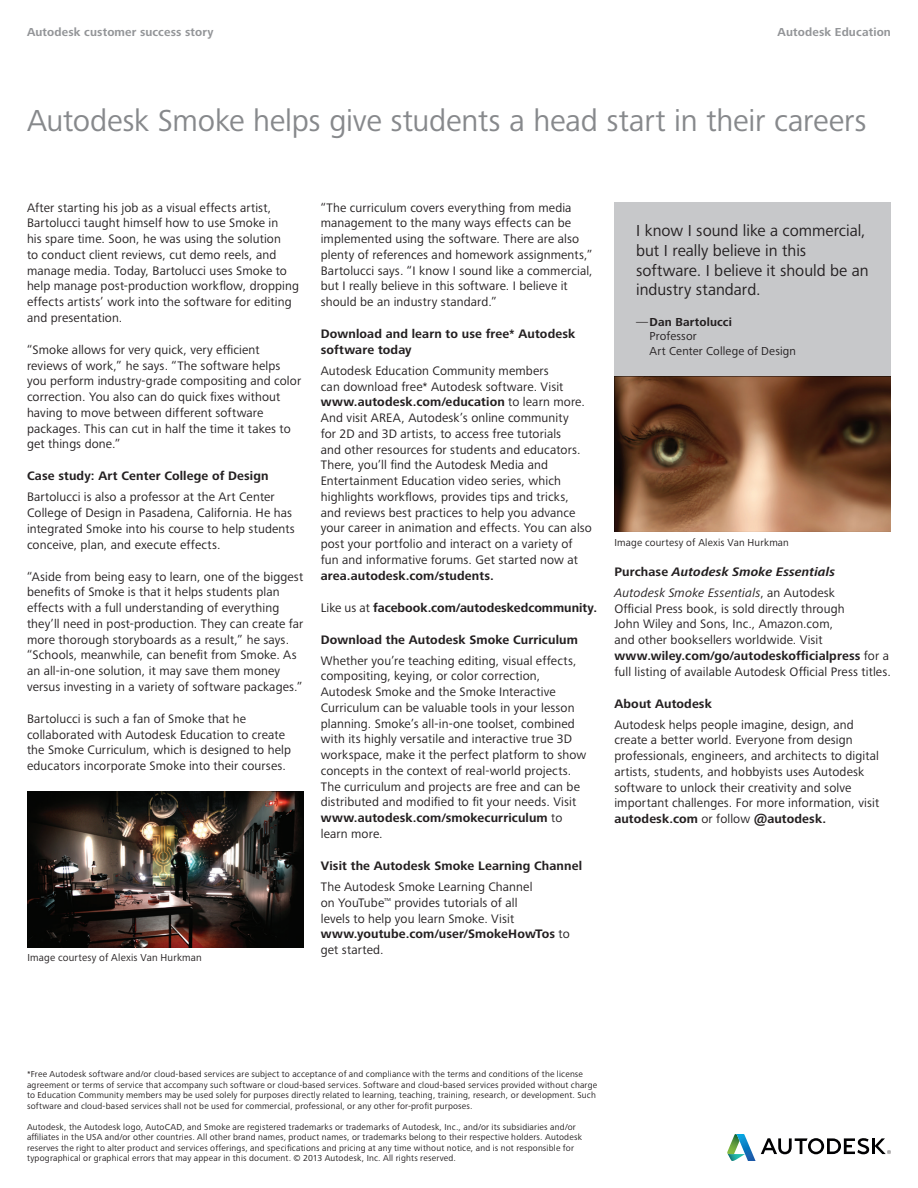
<style>
.page{position:relative;width:918px;height:1188px;background:#fff}
.page>*{position:absolute;margin:0;border:0;box-sizing:border-box;transform-origin:0 0}
.t1{font:31.5px "Frutiger Next LTW1 G";letter-spacing:-.005em;color:#87898c}
.t2{font:16.5px/19.8px "Frutiger Next LTW1 G";color:#231f20}
.t3{font:12.75px/15.8px "Frutiger Next LTW1 G";letter-spacing:.01em;color:#231f20}
.t4{font:700 12.75px/15.8px "Frutiger Next LTW1 G";letter-spacing:.01em;color:#231f20}
.t5{font:italic 700 12.75px/21.1px "Frutiger Next LTW1 G";letter-spacing:.01em;color:#231f20}
.t6{font:12px/14.4px "Frutiger Next LTW1 G";letter-spacing:.015em;color:#231f20}
.t7{font:700 12px "Frutiger Next LTW1 G";letter-spacing:.01em;color:#939598}
.t8{font:10.5px "Frutiger Next LTW1 G";letter-spacing:.015em;color:#231f20}
.t9{font:9px/10.5px "Frutiger Next LTW1 G";letter-spacing:.02em;color:#231f20}
.s1{font-weight:700}
.s2{font-weight:400}
.s3{font-style:normal}
.s4{font-weight:400;font-style:normal}
</style>
<div class="page">
<img style="left:27px;top:792px;width:276px;height:155px">
<div style="left:615px;top:202px;width:276px;height:174px;background:#c7c8ca"></div>
<hr style="left:872px;top:1138px;width:3px;height:16px;background:#000002">
<svg style="left:727px;top:1134px;width:142px;height:27px"></svg>
<svg style="left:875px;top:1138px;width:16px;height:16px"></svg>
<img style="left:614px;top:376px;width:277px;height:156px">
<p class="t7" style="left:27px;top:25px;width:188px">Autodesk customer success story</p>
<p class="t7" style="left:778px;top:25px;width:115px">Autodesk Education</p>
<h1 class="t1" style="left:27px;top:102px;width:841px">Autodesk Smoke helps give students a head start in their careers</h1>
<p class="t3" style="left:27px;top:200px;width:274px">After starting his job as a visual effects artist, Bartolucci taught himself how to use Smoke in<br>his spare time. Soon, he was using the solution<br>to conduct client reviews, cut demo reels, and manage media. Today, Bartolucci uses Smoke to help manage post-production workflow, dropping effects artists’ work into the software for editing and presentation.</p>
<p class="t3" style="left:27px;top:342px;width:276px">“Smoke allows for very quick, very efficient reviews of work,” he says. “The software helps you perform industry-grade compositing and color correction. You also can do quick fixes without having to move between different software packages. This can cut in half the time it takes to get things done.”</p>
<p class="t4" style="left:27px;top:469px;width:243px">Case study: Art Center College of Design</p>
<p class="t3" style="left:27px;top:490px;width:269px">Bartolucci is also a professor at the Art Center College of Design in Pasadena, California. He has integrated Smoke into his course to help students conceive, plan, and execute effects.</p>
<p class="t3" style="left:27px;top:569px;width:278px">“Aside from being easy to learn, one of the biggest benefits of Smoke is that it helps students plan effects with a full understanding of everything they’ll need in post-production. They can create far more thorough storyboards as a result,” he says. “Schools, meanwhile, can benefit from Smoke. As an all-in-one solution, it may save them money versus investing in a variety of software packages.”</p>
<p class="t3" style="left:27px;top:711px;width:265px">Bartolucci is such a fan of Smoke that he collaborated with Autodesk Education to create the Smoke Curriculum, which is designed to help educators incorporate Smoke into their courses.</p>
<p class="t8" style="left:27px;top:952px;width:176px">Image courtesy of Alexis Van Hurkman</p>
<p class="t3" style="left:321px;top:200px;width:274px">“The curriculum covers everything from media management to the many ways effects can be implemented using the software. There are also plenty of references and homework assignments,” Bartolucci says. “I know I sound like a commercial, but I really believe in this software. I believe it should be an industry standard.”</p>
<p class="t4" style="left:321px;top:326px;width:256px">Download and learn to use free* Autodesk software today</p>
<p class="t3" style="left:321px;top:363px;width:273px">Autodesk Education Community members<br>can download free* Autodesk software. Visit <span class="s1">www.autodesk.com/education</span> to learn more.<br>And visit AREA, Autodesk’s online community<br>for 2D and 3D artists, to access free tutorials<br>and other resources for students and educators.<br>There, you’ll find the Autodesk Media and Entertainment Education video series, which highlights workflows, provides tips and tricks, and reviews best practices to help you advance your career in animation and effects. You can also post your portfolio and interact on a variety of fun and informative forums. Get started now at</p>
<p class="t4" style="left:321px;top:568px;width:175px">area.autodesk.com/students.</p>
<p class="t4" style="left:321px;top:600px;width:278px"><span class="s2">Like us at</span> facebook.com/autodeskedcommunity.</p>
<p class="t4" style="left:321px;top:632px;width:259px">Download the Autodesk Smoke Curriculum</p>
<p class="t3" style="left:321px;top:653px;width:267px">Whether you’re teaching editing, visual effects, compositing, keying, or color correction, Autodesk Smoke and the Smoke Interactive Curriculum can be valuable tools in your lesson planning. Smoke’s all-in-one toolset, combined with its highly versatile and interactive true 3D workspace, make it the perfect platform to show concepts in the context of real-world projects.<br>The curriculum and projects are free and can be distributed and modified to fit your needs. Visit <span class="s1">www.autodesk.com/smokecurriculum</span> to learn more.</p>
<p class="t4" style="left:321px;top:858px;width:263px">Visit the Autodesk Smoke Learning Channel</p>
<p class="t3" style="left:321px;top:879px;width:251px">The Autodesk Smoke Learning Channel<br>on YouTube<sup>™</sup> provides tutorials of all<br>levels to help you learn Smoke. Visit <span class="s1">www.youtube.com/user/SmokeHowTos</span> to get started.</p>
<p class="t2" style="left:636px;top:221px;width:234px">I know I sound like a commercial, but I really believe in this software. I believe it should be an industry standard.</p>
<p class="t6" style="left:650px;top:315px;width:148px;text-indent:-14px">—<span class="s1">Dan Bartolucci<br></span>Professor<br>Art Center College of Design</p>
<p class="t8" style="left:615px;top:537px;width:176px">Image courtesy of Alexis Van Hurkman</p>
<p class="t5" style="left:614px;top:561px;width:222px"><span class="s3">Purchase</span> Autodesk Smoke Essentials<br><span class="s2">Autodesk Smoke Essentials</span><span class="s4">, an Autodesk</span></p>
<p class="t3" style="left:614px;top:601px;width:278px">Official Press book, is sold directly through<br>John Wiley and Sons, Inc., Amazon.com,<br>and other booksellers worldwide. Visit <span class="s1">www.wiley.com/go/autodeskofficialpress</span> for a full listing of available Autodesk Official Press titles.</p>
<p class="t4" style="left:614px;top:696px;width:99px">About Autodesk</p>
<p class="t3" style="left:614px;top:717px;width:266px">Autodesk helps people imagine, design, and create a better world. Everyone from design professionals, engineers, and architects to digital artists, students, and hobbyists uses Autodesk software to unlock their creativity and solve important challenges. For more information, visit <span class="s1">autodesk.com</span> or follow <span class="s1">@autodesk.</span></p>
<p class="t9" style="left:27px;top:1069px;width:572px">*Free Autodesk software and/or cloud-based services are subject to acceptance of and compliance with the terms and conditions of the license agreement or terms of service that accompany such software or cloud-based services. Software and cloud-based services provided without charge to Education Community members may be used solely for purposes directly related to learning, teaching, training, research, or development. Such software and cloud-based services shall not be used for commercial, professional, or any other for-profit purposes.</p>
<p class="t9" style="left:27px;top:1122px;width:557px">Autodesk, the Autodesk logo, AutoCAD, and Smoke are registered trademarks or trademarks of Autodesk, Inc., and/or its subsidiaries and/or affiliates in the USA and/or other countries. All other brand names, product names, or trademarks belong to their respective holders. Autodesk reserves the right to alter product and services offerings, and specifications and pricing at any time without notice, and is not responsible for typographical or graphical errors that may appear in this document. © 2013 Autodesk, Inc. All rights reserved.</p>
</div>
